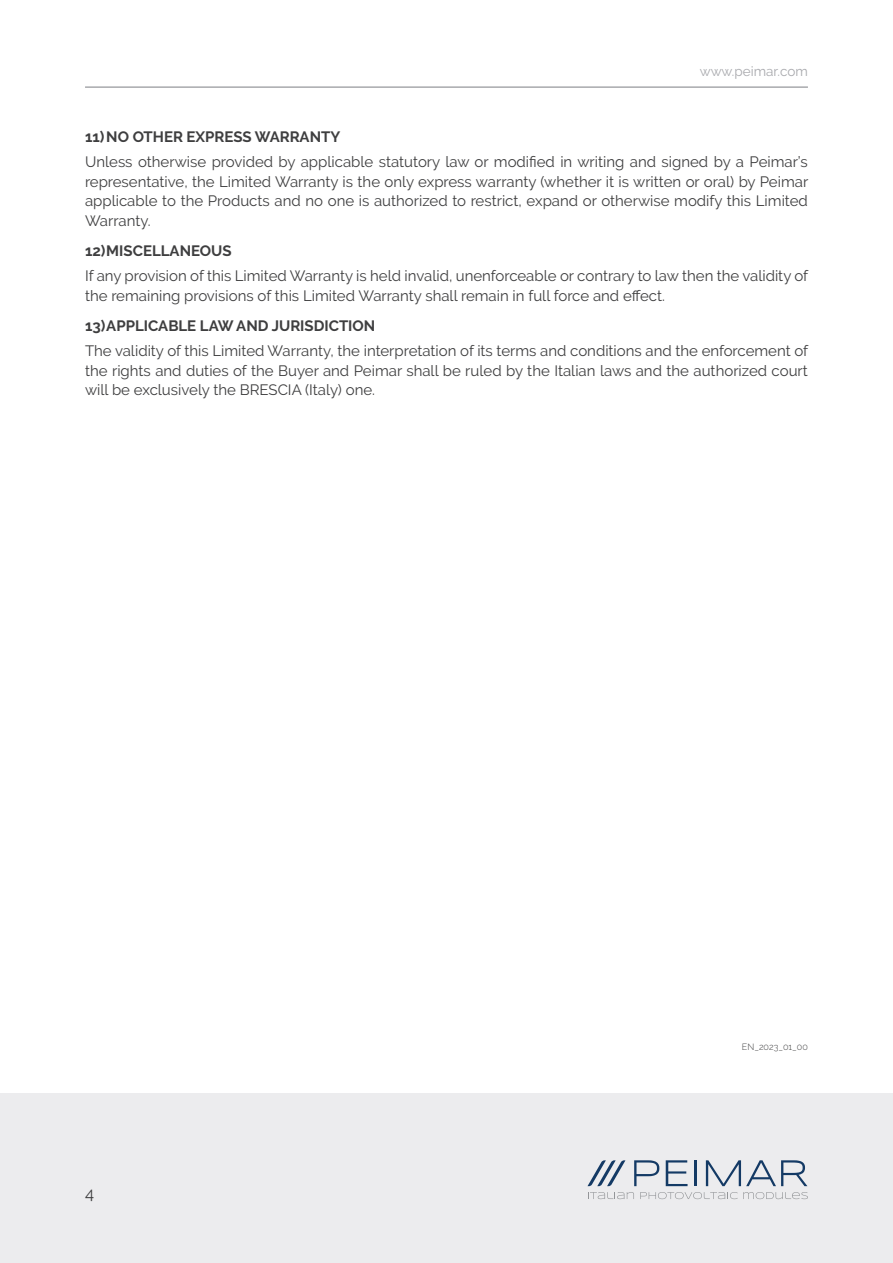
<style>
.page{position:relative;width:893px;height:1263px;background:#fff}
.page>*{position:absolute;margin:0;border:0;box-sizing:border-box;transform-origin:0 0}
.t1{font:16.5px "Raleway";color:#3e3e3f}
.Testo{font:15px/19.5px "Raleway";color:#3e3e3f;text-align:justify}
.Capitolo{font:700 15px "Raleway";color:#3e3e3f}
.t2{font:13.5px "Raleway";color:#a8a9ad}
.t3{font:300 9px "Raleway";color:#3e3e3f}
</style>
<div class="page">
<div style="left:0;top:1093px;width:893px;height:170px;background:#ececee"></div>
<svg style="left:634px;top:1160px;width:25px;height:26px"></svg>
<svg style="left:666px;top:1160px;width:21px;height:26px"></svg>
<hr style="left:695px;top:1160px;width:2px;height:26px;background:#143a65">
<svg style="left:706px;top:1160px;width:101px;height:26px"></svg>
<svg style="left:587px;top:1160px;width:38px;height:26px"></svg>
<svg style="left:588px;top:1192px;width:46px;height:7px"></svg>
<svg style="left:640px;top:1192px;width:97px;height:7px"></svg>
<svg style="left:743px;top:1192px;width:65px;height:7px"></svg>
<hr style="left:85px;top:86px;width:723px;height:2px;background:#a8a9ad">
<p class="t2" style="left:700px;top:64px;width:110px">www.peimar.com</p>
<p class="Capitolo" style="left:85px;top:128px;width:257px">11)NO OTHER EXPRESS WARRANTY</p>
<p class="Testo" style="left:85px;top:152px;width:725px">Unless otherwise provided by applicable statutory law or modified in writing and signed by a Peimar’s representative, the Limited Warranty is the only express warranty (whether it is written or oral) by Peimar applicable to the Products and no one is authorized to restrict, expand or otherwise modify this Limited Warranty.</p>
<p class="Capitolo" style="left:85px;top:242px;width:148px">12)MISCELLANEOUS</p>
<p class="Testo" style="left:85px;top:266px;width:725px">If any provision of this Limited Warranty is held invalid, unenforceable or contrary to law then the validity of the remaining provisions of this Limited Warranty shall remain in full force and effect.</p>
<p class="Capitolo" style="left:85px;top:317px;width:292px">13)APPLICABLE LAW AND JURISDICTION</p>
<p class="Testo" style="left:85px;top:341px;width:725px">The validity of this Limited Warranty, the interpretation of its terms and conditions and the enforcement of the rights and duties of the Buyer and Peimar shall be ruled by the Italian laws and the authorized court will be exclusively the BRESCIA (Italy) one.</p>
<p class="t1" style="left:85px;top:1184px;width:11px">4</p>
<p class="t3" style="left:742px;top:1042px;width:68px">EN_2023_01_00</p>
</div>
